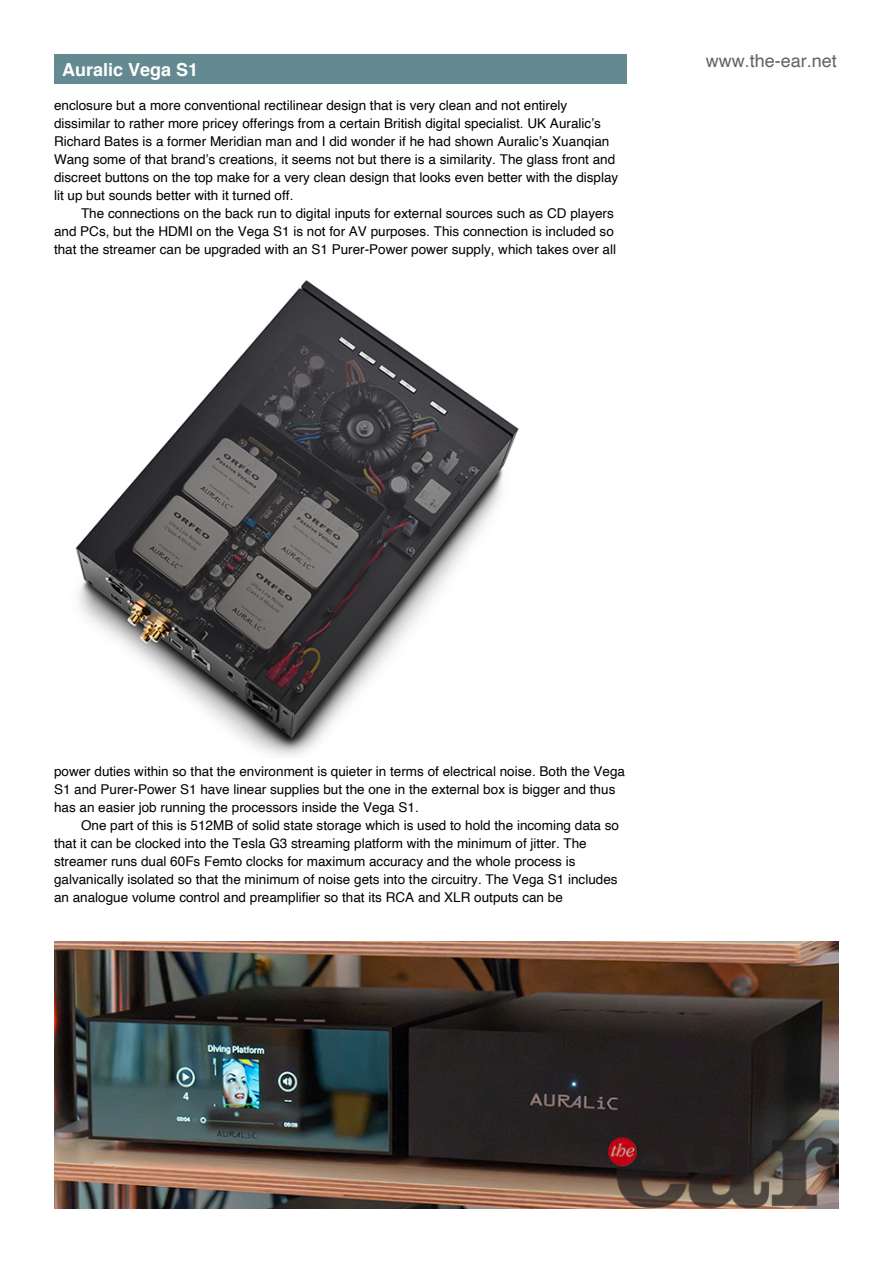
<style>
.page{position:relative;width:893px;height:1263px;background:#fff}
.page>*{position:absolute;margin:0;border:0;box-sizing:border-box;transform-origin:0 0}
.t1{font:18px "Helvetica";color:#656263}
.t2{font:700 18px "Helvetica";color:#fff}
.t3{font:13.5px/18px "Helvetica";color:#000}
</style>
<div class="page">
<img style="left:75px;top:280px;width:444px;height:476px">
<div style="left:54px;top:54px;width:573px;height:30px;background:#648991"></div>
<img style="left:55px;top:941px;width:783px;height:268px">
<h1 class="t2" style="left:62px;top:62px;width:138px">Auralic Vega S1</h1>
<p class="t3" style="left:54px;top:97px;width:566px">enclosure but a more conventional rectilinear design that is very clean and not entirely dissimilar to rather more pricey offerings from a certain British digital specialist. UK Auralic’s Richard Bates is a former Meridian man and I did wonder if he had shown Auralic’s Xuanqian Wang some of that brand’s creations, it seems not but there is a similarity. The glass front and discreet buttons on the top make for a very clean design that looks even better with the display lit up but sounds better with it turned off.</p>
<p class="t3" style="left:54px;top:205px;width:564px;text-indent:27px">The connections on the back run to digital inputs for external sources such as CD players and PCs, but the HDMI on the Vega S1 is not for AV purposes. This connection is included so that the streamer can be upgraded with an S1 Purer-Power power supply, which takes over all</p>
<h1 class="t1" style="left:706px;top:53px;width:133px">www.the-ear.net</h1>
<p class="t3" style="left:54px;top:763px;width:573px">power duties within so that the environment is quieter in terms of electrical noise. Both the Vega<br>S1 and Purer-Power S1 have linear supplies but the one in the external box is bigger and thus has an easier job running the processors inside the Vega S1.</p>
<p class="t3" style="left:54px;top:817px;width:567px;text-indent:27px">One part of this is 512MB of solid state storage which is used to hold the incoming data so that it can be clocked into the Tesla G3 streaming platform with the minimum of jitter. The streamer runs dual 60Fs Femto clocks for maximum accuracy and the whole process is galvanically isolated so that the minimum of noise gets into the circuitry. The Vega S1 includes an analogue volume control and preamplifier so that its RCA and XLR outputs can be</p>
</div>
